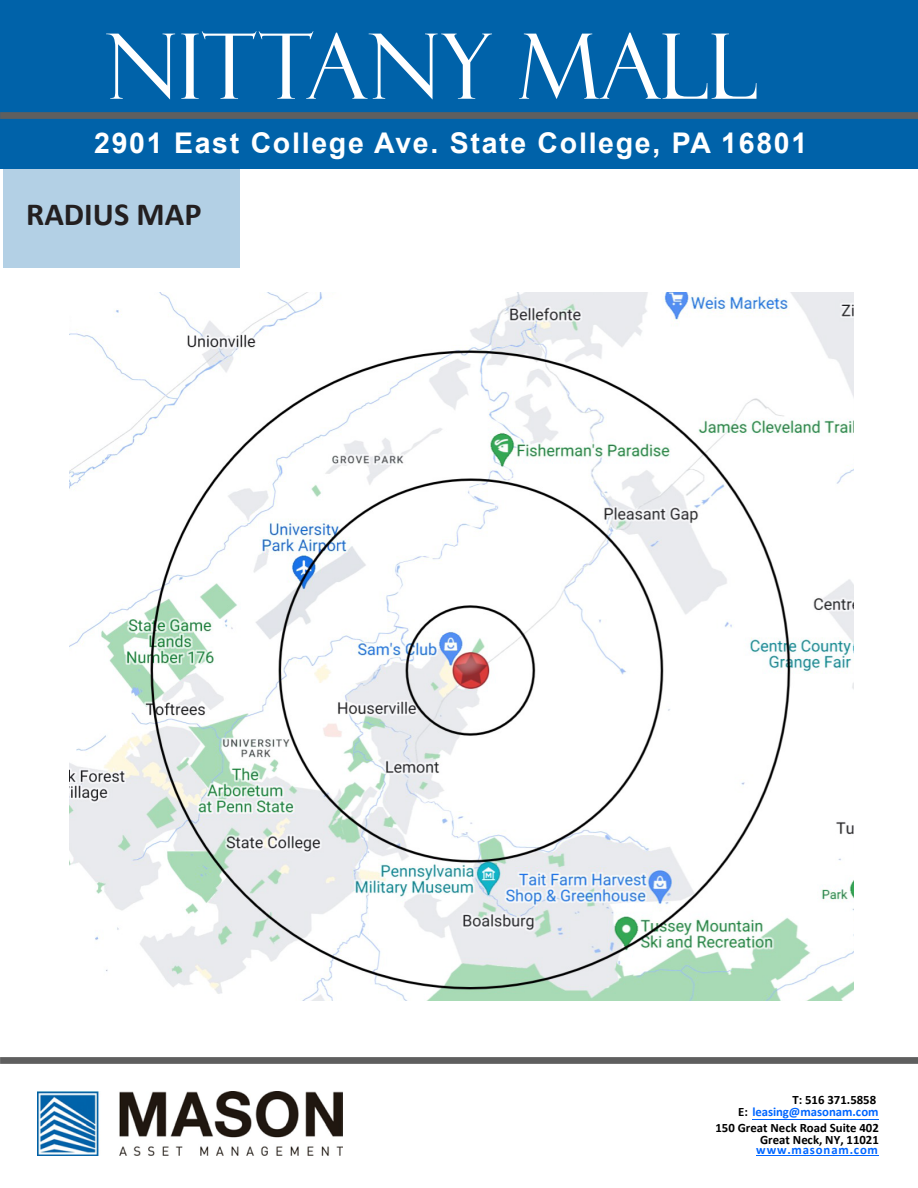
<style>
.page{position:relative;width:918px;height:1188px;background:#fff}
.page>*{position:absolute;margin:0;border:0;box-sizing:border-box;transform-origin:0 0}
.t1{font:90.6px "Felix Titling";color:#fff}
.t2{font:700 32.25px "Calibri";color:#231f20}
.t3{font:700 28.5px "Arial";letter-spacing:.06em;color:#fff}
.t4{font:700 12.75px/12px "Calibri";color:#000;text-align:right}
.t5{font:700 12.75px/12.5px "Calibri";color:#06f;text-align:right}
.t6{font:700 12.75px "Calibri";letter-spacing:.065em;color:#06f}
.s1{color:#000}
</style>
<div class="page">
<div style="left:4px;top:156px;width:236px;height:111px;background:#b3d0e5"></div>
<img style="left:69px;top:293px;width:784px;height:708px">
<hr style="left:0;top:0;width:1px;height:169px;background:#0062a9">
<hr style="left:752px;top:1119px;width:127px;height:1px;background:#06f">
<hr style="left:756px;top:1155px;width:123px;height:1px;background:#06f">
<div style="left:0;top:0;width:918px;height:168px;background:#0062a9"></div>
<div style="left:0;top:112px;width:918px;height:7px;background:#5f5f5f"></div>
<div style="left:0;top:1057px;width:918px;height:7px;background:#5f5f5f"></div>
<img style="left:37px;top:1092px;width:305px;height:64px">
<h1 class="t1" style="left:106px;top:15px;width:656px">NITTANY MALL</h1>
<h3 class="t3" style="left:94px;top:123px;width:715px">2901 East College Ave. State College, PA 16801</h3>
<h2 class="t2" style="left:26px;top:191px;width:177px">RADIUS MAP</h2>
<p class="t5" style="left:738px;top:1093px;width:142px"><span class="s1">T: 516 371.5858<br>E:</span> leasing@masonam.com</p>
<p class="t4" style="left:715px;top:1121px;width:165px">150 Great Neck Road Suite 402<br>Great Neck, NY, 11021</p>
<p class="t6" style="left:756px;top:1140px;width:123px">www.masonam.com</p>
</div>
